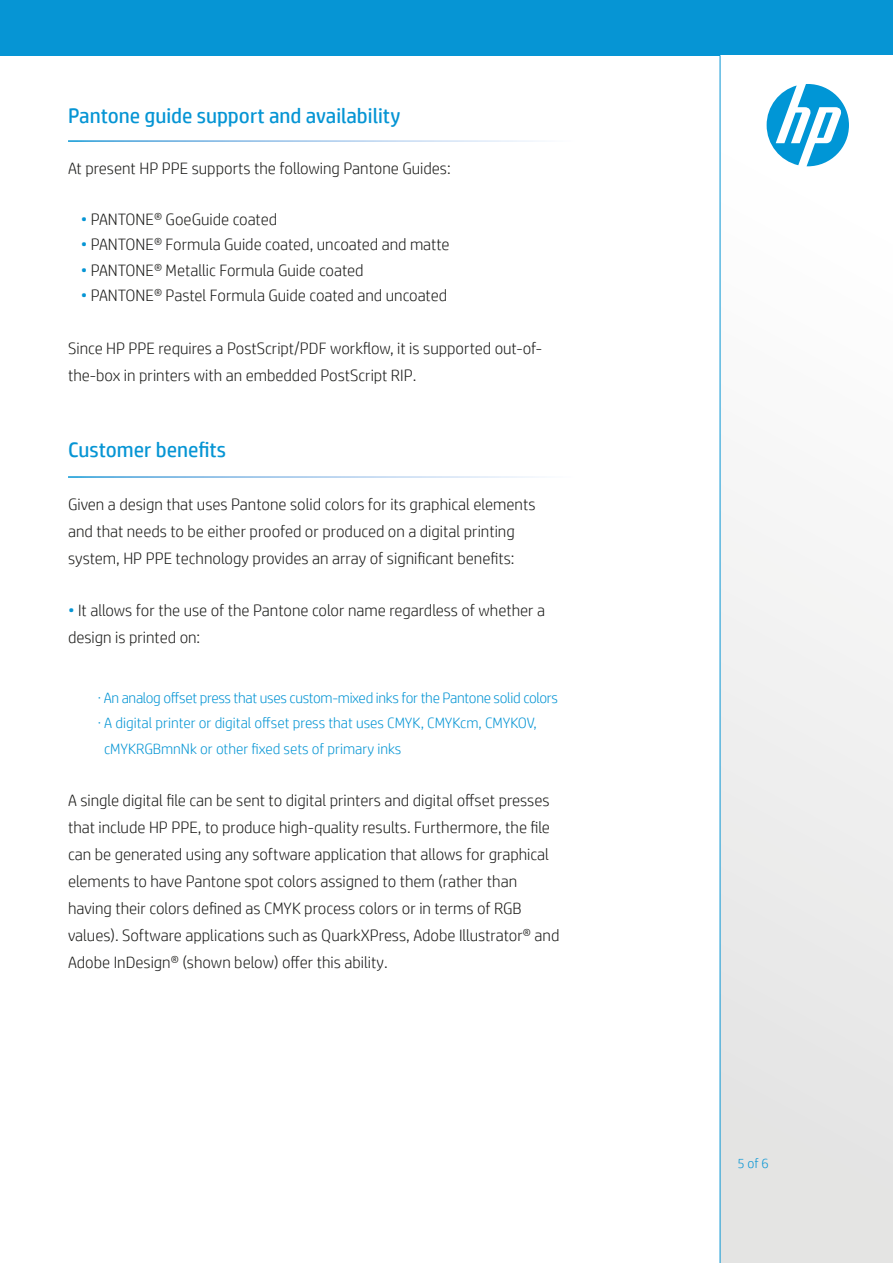
<style>
.page{position:relative;width:893px;height:1263px;background:#fff}
.page>*{position:absolute;margin:0;border:0;box-sizing:border-box;transform-origin:0 0}
.t1{font:21px "HP Simplified";color:#0695d4}
.t2{font:300 16.5px/27px "HP Simplified";color:#1d1d1b}
.t3{font:300 15px "HP Simplified";letter-spacing:-.01em;color:#0695d4}
.t4{font:300 13.5px "HP Simplified";color:#0695d4}
.s1{color:#0695d4}
</style>
<div class="page">
<div style="left:0;top:0;width:893px;height:55px;background:#0695d4"></div>
<div style="left:720px;top:55px;width:173px;height:1208px;background:linear-gradient(to bottom,#fff,#e2e2e1)"></div>
<div style="left:763px;top:80px;width:90px;height:90px;background:#fff;border-radius:50%"></div>
<svg style="left:767px;top:84px;width:82px;height:82px"></svg>
<hr style="left:720px;top:55px;width:1px;height:1208px;background:#0695d4">
<p class="t1" style="left:68px;top:102px;width:334px">Pantone guide support and availability</p>
<p class="t2" style="left:68px;top:154px;width:384px">At present HP PPE supports the following Pantone Guides:</p>
<p class="t2" style="left:81px;top:205px;width:198px"><span class="s1">•</span> PANTONE® GoeGuide coated</p>
<p class="t2" style="left:81px;top:231px;width:370px"><span class="s1">•</span> PANTONE® Formula Guide coated, uncoated and matte</p>
<p class="t2" style="left:81px;top:256px;width:284px"><span class="s1">•</span> PANTONE® Metallic Formula Guide coated</p>
<p class="t2" style="left:81px;top:282px;width:368px"><span class="s1">•</span> PANTONE® Pastel Formula Guide coated and uncoated</p>
<p class="t2" style="left:68px;top:334px;width:475px">Since HP PPE requires a PostScript/PDF workflow isit, supported out-of-</p>
<p class="t2" style="left:68px;top:361px;width:350px">the-box in printers with an embedded PostScript RIP.</p>
<p class="t1" style="left:68px;top:436px;width:160px">Customer benefits</p>
<p class="t2" style="left:68px;top:490px;width:469px">Given a design that uses Pantone solid colors for its graphical elements and that needs to be either proofed or produced on a digital printing system, HP PPE technology provides an array of significant benefits:</p>
<p class="t2" style="left:68px;top:597px;width:479px"><span class="s1">•</span> It allows for the use of the Pantone color name regardless of whether a design is printed on:</p>
<p class="t3" style="left:98px;top:688px;width:462px">· An analog offset press that uses custom-mixed inks for the Pantone solid colors</p>
<p class="t3" style="left:98px;top:713px;width:441px">A· digital printer or digital offset press that uses CMYK, CMYKcm, CMYKOV,</p>
<p class="t3" style="left:104px;top:739px;width:299px">cMYKRGBmnNk or other fixed sets of primary inks</p>
<p class="t2" style="left:68px;top:787px;width:493px">A single digital file can be sent to digital printers and digital offset presses that include HP PPE to, produce high-quality results. Furthermore, the file can be generated using any software application that allows for graphical elements to have Pantone spot colors assigned to them (rather than having their colors defined as CMYK process colors or in terms of RGB values .) Software applications such as QuarkXPress, Adobe Illustrator® and Adobe InDesign® (shown below) offer this ability.</p>
<p class="t4" style="left:737px;top:1154px;width:33px">5of6</p>
</div>
